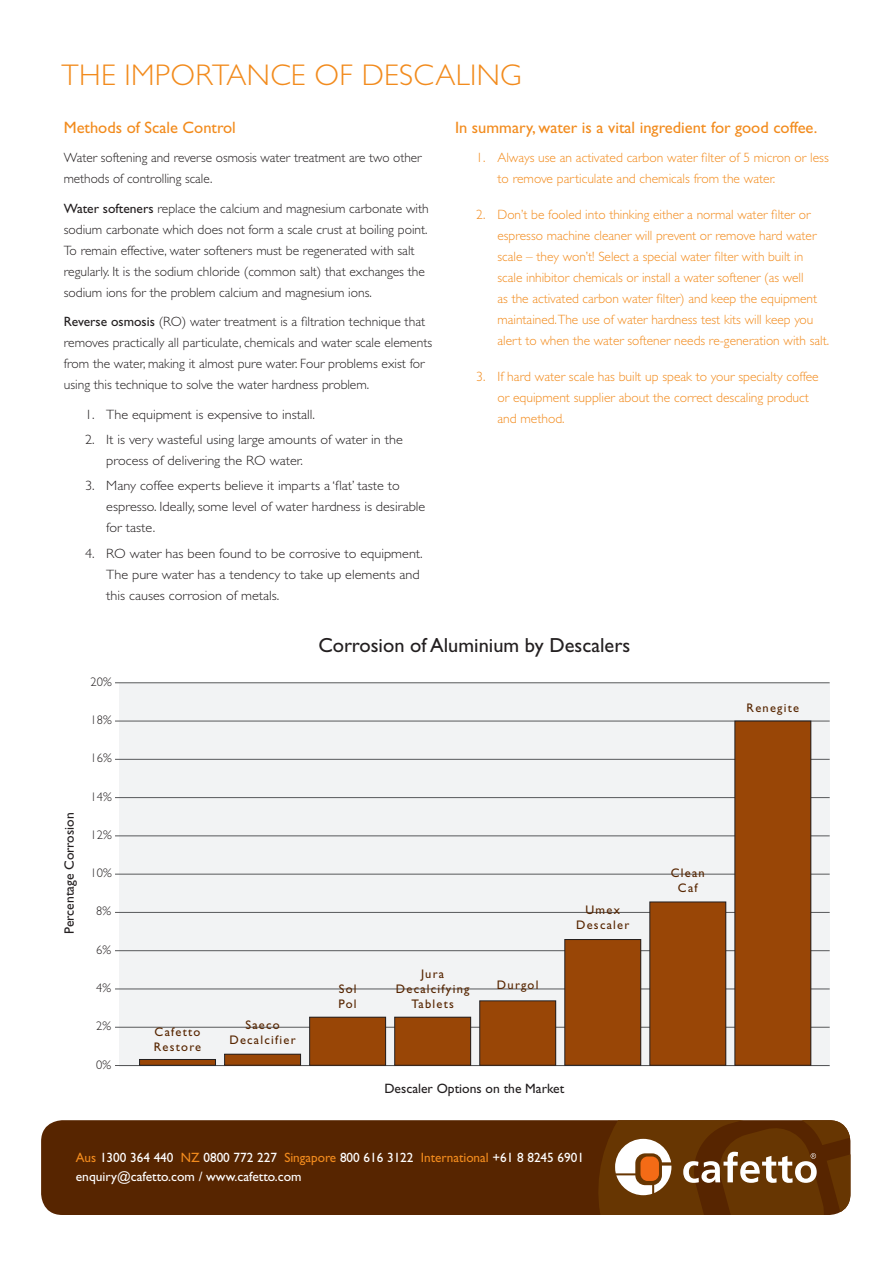
<style>
.page{position:relative;width:893px;height:1263px;background:#fff}
.page>*{position:absolute;margin:0;border:0;box-sizing:border-box;transform-origin:0 0}
.t1{font:300 30px "Gill Sans";letter-spacing:.01em;color:#f28b1d}
.t2{font:20.4px "Gill Sans";color:#231f20}
.t3{font:16.5px "Gill Sans";color:#f28b1d}
.t4{font:13.65px "Gill Sans";color:#231f20}
.t5{font:300 13.5px/21px "Gill Sans";color:#231f20}
.t6{font:300 13.5px/21px "Gill Sans";color:#f28b1d}
.t7{font:300 13.5px/21px "Gill Sans";color:#231f20;scale:1.05 1}
.t8{font:13.5px/19.5px "Gill Sans";color:#fff}
.t9{font:12.45px/15px "Gill Sans";letter-spacing:.1em;color:#572500;text-align:center}
.t10{font:300 12.45px "Gill Sans";color:#231f20}
.s1{font-weight:400}
.s2{color:#f28b1d}
</style>
<div class="page">
<div style="left:41px;top:1120px;width:809px;height:95px;background:#572500;border-radius:21px"></div>
<svg style="left:583px;top:1120px;width:267px;height:95px"></svg>
<div style="left:119px;top:683px;width:711px;height:383px;background:#f2f3f4"></div>
<hr style="left:115px;top:1065px;width:715px;height:1px;background:#57585a">
<hr style="left:115px;top:1027px;width:715px;height:1px;background:#57585a">
<hr style="left:115px;top:989px;width:715px;height:1px;background:#57585a">
<hr style="left:115px;top:950px;width:715px;height:1px;background:#57585a">
<hr style="left:115px;top:912px;width:715px;height:1px;background:#57585a">
<hr style="left:115px;top:874px;width:715px;height:1px;background:#57585a">
<hr style="left:115px;top:835px;width:715px;height:1px;background:#57585a">
<hr style="left:115px;top:797px;width:715px;height:1px;background:#57585a">
<hr style="left:115px;top:759px;width:715px;height:1px;background:#57585a">
<hr style="left:115px;top:721px;width:715px;height:1px;background:#57585a">
<hr style="left:115px;top:682px;width:715px;height:1px;background:#57585a">
<div style="left:140px;top:1059px;width:76px;height:6px;background:#994606"></div>
<div style="left:139px;top:1059px;width:77px;height:6px;border:1px solid #231f20"></div>
<div style="left:225px;top:1054px;width:76px;height:11px;background:#994606"></div>
<div style="left:224px;top:1054px;width:77px;height:11px;border:1px solid #231f20"></div>
<div style="left:310px;top:1017px;width:76px;height:48px;background:#994606"></div>
<div style="left:309px;top:1017px;width:77px;height:48px;border:1px solid #231f20"></div>
<div style="left:395px;top:1017px;width:76px;height:48px;background:#994606"></div>
<div style="left:394px;top:1017px;width:77px;height:48px;border:1px solid #231f20"></div>
<div style="left:480px;top:1001px;width:76px;height:64px;background:#994606"></div>
<div style="left:479px;top:1000px;width:77px;height:65px;border:1px solid #231f20"></div>
<div style="left:565px;top:939px;width:76px;height:126px;background:#994606"></div>
<div style="left:564px;top:939px;width:77px;height:126px;border:1px solid #231f20"></div>
<div style="left:650px;top:902px;width:76px;height:163px;background:#994606"></div>
<div style="left:649px;top:902px;width:77px;height:163px;border:1px solid #231f20"></div>
<div style="left:735px;top:721px;width:76px;height:344px;background:#994606"></div>
<div style="left:735px;top:721px;width:76px;height:344px;border:1px solid #231f20"></div>
<p class="t1" style="left:62px;top:58px;width:462px">THE IMPORTANCE OF DESCALING</p>
<p class="t3" style="left:64px;top:118px;width:174px">Methods of Scale Control</p>
<p class="t5" style="left:64px;top:147px;width:359px">Water softening and reverse osmosis water treatment are two other methods of controlling scale.</p>
<p class="t5" style="left:64px;top:198px;width:367px"><span class="s1">Water softeners</span> replace the calcium and magnesium carbonate with sodium carbonate which does not form a scale crust at boiling point.<br>To remain effective, water softeners must be regenerated with salt regularly. It is the sodium chloride (common salt) that exchanges the sodium ions for the problem calcium and magnesium ions.</p>
<p class="t5" style="left:64px;top:311px;width:370px"><span class="s1">Reverse osmosis</span> (RO) water treatment is a filtration technique that removes practically all particulate, chemicals and water scale elements from the water, making it almost pure water. Four problems exist for using this technique to solve the water hardness problem.</p>
<p class="t7" style="left:85px;top:404px;width:220px">1. The equipment is expensive to install.</p>
<p class="t7" style="left:106px;top:429px;width:284px;text-indent:-21px">2. It is very wasteful using large amounts of water in the process of delivering the RO water.</p>
<p class="t7" style="left:106px;top:476px;width:305px;text-indent:-21px">3. Many coffee experts believe it imparts a ‘flat’ taste to espresso. Ideally, some level of water hardness is desirable for taste.</p>
<p class="t7" style="left:106px;top:543px;width:303px;text-indent:-21px">4. RO water has been found to be corrosive to equipment.<br>The pure water has a tendency to take up elements and this causes corrosion of metals.</p>
<p class="t3" style="left:455px;top:118px;width:364px">In summary, water is a vital ingredient for good coffee.</p>
<p class="t6" style="left:497px;top:147px;width:333px;text-indent:-21px">1. Always use an activated carbon water filter of 5 micron or less to remove particulate and chemicals from the water.</p>
<p class="t6" style="left:497px;top:204px;width:333px;text-indent:-21px">2. Don’t be fooled into thinking either a normal water filter or espresso machine cleaner will prevent or remove hard water scale – they won’t! Select a special water filter with built in scale inhibitor chemicals or install a water softener (as well<br>as the activated carbon water filter) and keep the equipment maintained.The use of water hardness test kits will keep you alert to when the water softener needs re-generation with salt.</p>
<p class="t6" style="left:497px;top:366px;width:323px;text-indent:-21px">3. If hard water scale has built up speak to your specialty coffee or equipment supplier about the correct descaling product and method.</p>
<p class="t4" style="left:62px;top:934px;width:123px;rotate:-90deg">Percentage Corrosion</p>
<p class="t10" style="left:91px;top:675px;width:23px">20%</p>
<p class="t10" style="left:91px;top:713px;width:23px">18%</p>
<p class="t10" style="left:91px;top:751px;width:23px">16%</p>
<p class="t10" style="left:91px;top:789px;width:23px">14%</p>
<p class="t10" style="left:91px;top:828px;width:23px">12%</p>
<p class="t10" style="left:91px;top:866px;width:23px">10%</p>
<p class="t10" style="left:96px;top:904px;width:16px">8%</p>
<p class="t10" style="left:96px;top:942px;width:16px">6%</p>
<p class="t10" style="left:96px;top:981px;width:16px">4%</p>
<p class="t10" style="left:96px;top:1019px;width:16px">2%</p>
<p class="t10" style="left:96px;top:1057px;width:16px">0%</p>
<p class="t2" style="left:318px;top:633px;width:313px">Corrosion of Aluminium by Descalers</p>
<p class="t9" style="left:154px;top:1025px;width:49px;text-align:left">Cafetto<br>Restore</p>
<p class="t9" style="left:229px;top:1018px;width:68px">Saeco<br>Decalcifier</p>
<p class="t9" style="left:339px;top:981px;width:20px;text-align:left">Sol<br>Pol</p>
<p class="t9" style="left:396px;top:966px;width:75px">Jura<br>Decalcifying<br>Tablets</p>
<p class="t9" style="left:497px;top:978px;width:43px">Durgol</p>
<p class="t9" style="left:576px;top:903px;width:55px">Umex<br>Descaler</p>
<p class="t4" style="left:384px;top:1081px;width:181px">Descaler Options on the Market</p>
<p class="t8" style="left:76px;top:1147px;width:510px"><span class="s2">Aus</span> 1300 364 440 <span class="s2">NZ</span> 0800 772 227 <span class="s2">Singapore</span> 800 616 3122 <span class="s2">International</span> +61 8 8245 6901 enquiry@cafetto.com / www.cafetto.com</p>
<p class="t9" style="left:671px;top:865px;width:36px">Clean<br>Caf</p>
<p class="t9" style="left:746px;top:700px;width:54px">Renegite</p>
</div>
